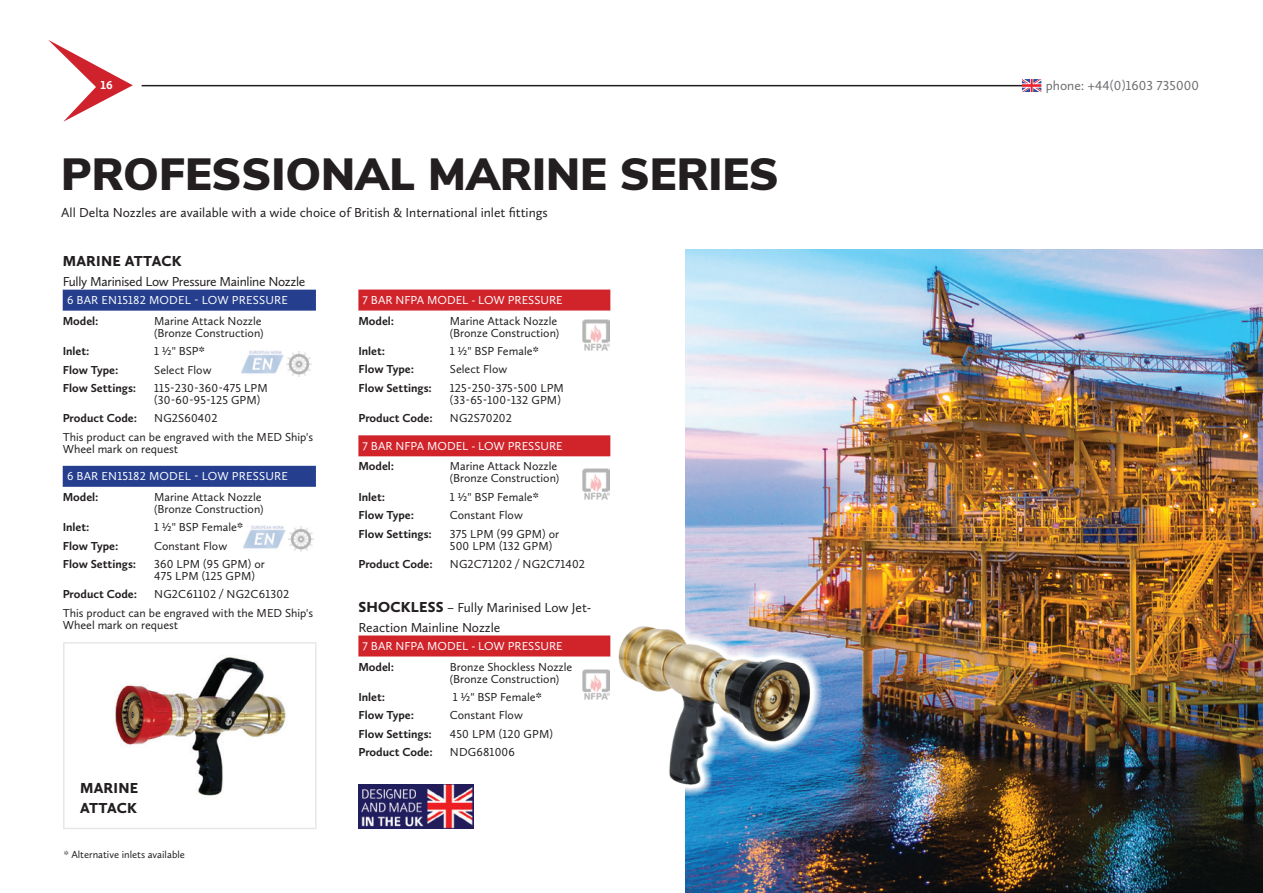
<style>
.page{position:relative;width:1263px;height:893px;background:#fff}
.page>*{position:absolute;margin:0;border:0;box-sizing:border-box;transform-origin:0 0}
.t1{font:900 45px "Nunito Sans";color:#231f20}
.t2{font:900 15px/19.8px "Calluna Sans";letter-spacing:.015em;color:#231f20}
.t3{font:13.5px/19.5px "Calluna Sans";color:#231f20}
.t4{font:13.5px "Calluna Sans";letter-spacing:-.02em;color:#231f20}
.t5{font:13.5px "Calluna Sans";letter-spacing:.015em;color:#6c6d70}
.t6{font:12px/12px "Calluna Sans";color:#231f20}
.t7{font:700 12px "Calluna Sans";color:#231f20}
.t8{font:12px "Calluna Sans";color:#fff}
.t9{font:700 12px "Calluna Sans";color:#fff}
.t10{font:10.5px "Calluna Sans";color:#231f20}
.s1{font-weight:700}
.s2{color:#fff}
.s3{font-weight:900;font-size:15px}
</style>
<div class="page">
<hr style="left:142px;top:85px;width:899px;height:1px;background:#231f20">
<svg style="left:48px;top:40px;width:85px;height:82px"></svg>
<svg style="left:1022px;top:79px;width:19px;height:13px"></svg>
<img style="left:685px;top:249px;width:578px;height:644px">
<div style="left:63px;top:642px;width:253px;height:187px;border:2px solid #e6e7e9"></div>
<div style="left:63px;top:290px;width:253px;height:21px;background:#253f8e"></div>
<div style="left:63px;top:466px;width:253px;height:21px;background:#253f8e"></div>
<img style="left:115px;top:657px;width:171px;height:139px">
<svg style="left:685px;top:614px;width:137px;height:183px"></svg>
<img style="left:576px;top:618px;width:245px;height:187px">
<div style="left:358px;top:290px;width:252px;height:21px;background:#d1232a"></div>
<div style="left:358px;top:435px;width:252px;height:21px;background:#d1232a"></div>
<div style="left:358px;top:635px;width:252px;height:21px;background:#d1232a"></div>
<img style="left:287px;top:351px;width:25px;height:25px">
<img style="left:242px;top:350px;width:41px;height:24px">
<img style="left:583px;top:320px;width:27px;height:30px">
<img style="left:289px;top:527px;width:25px;height:25px">
<img style="left:243px;top:525px;width:42px;height:24px">
<img style="left:583px;top:469px;width:27px;height:30px">
<img style="left:583px;top:669px;width:27px;height:31px">
<img style="left:358px;top:785px;width:115px;height:43px">
<p class="t9" style="left:100px;top:77px;width:14px">16</p>
<h1 class="t1" style="left:61px;top:141px;width:719px">PROFESSIONAL MARINE SERIES</h1>
<p class="t3" style="left:61px;top:203px;width:488px">All Delta Nozzles are available with a wide choice of British &amp; International inlet fittings</p>
<p class="t2" style="left:63px;top:251px;width:120px">MARINE ATTACK</p>
<p class="t4" style="left:63px;top:273px;width:244px">Fully Marinised Low Pressure Mainline Nozzle</p>
<p class="t8" style="left:67px;top:293px;width:222px">6 BAR EN15182 MODEL - LOW PRESSURE</p>
<p class="t7" style="left:63px;top:313px;width:37px">Model:</p>
<p class="t6" style="left:154px;top:315px;width:111px">Marine Attack Nozzle (Bronze Construction)</p>
<p class="t7" style="left:63px;top:344px;width:28px">Inlet:</p>
<p class="t6" style="left:154px;top:345px;width:52px">1 1/2" BSP<span class="s1">*</span></p>
<p class="t7" style="left:63px;top:362px;width:57px">Flow Type:</p>
<p class="t6" style="left:154px;top:363px;width:59px">Select Flow</p>
<p class="t7" style="left:63px;top:380px;width:75px">Flow Settings:</p>
<p class="t6" style="left:154px;top:382px;width:115px">115-230-360-475 LPM (30-60-95-125 GPM)</p>
<p class="t7" style="left:63px;top:411px;width:76px">Product Code:</p>
<p class="t6" style="left:63px;top:409px;width:252px;line-height:18.3px;text-align:center">NG2S60402<br>This product can be engraved with the MED Ship's</p>
<p class="t6" style="left:63px;top:442px;width:117px">Wheel mark on request</p>
<p class="t8" style="left:67px;top:469px;width:222px">6 BAR EN15182 MODEL - LOW PRESSURE</p>
<p class="t7" style="left:63px;top:489px;width:37px">Model:</p>
<p class="t6" style="left:154px;top:491px;width:111px">Marine Attack Nozzle (Bronze Construction)</p>
<p class="t7" style="left:63px;top:520px;width:28px">Inlet:</p>
<p class="t6" style="left:154px;top:521px;width:90px">1 1/2" BSP Female<span class="s1">*</span></p>
<p class="t7" style="left:63px;top:538px;width:57px">Flow Type:</p>
<p class="t6" style="left:154px;top:539px;width:75px">Constant Flow</p>
<p class="t7" style="left:63px;top:557px;width:75px">Flow Settings:</p>
<p class="t6" style="left:154px;top:558px;width:112px">360 LPM (95 GPM) or<br>475 LPM (125 GPM)</p>
<p class="t7" style="left:63px;top:587px;width:76px">Product Code:</p>
<p class="t6" style="left:63px;top:585px;width:252px;line-height:18.5px;text-indent:92px">NG2C61102 / NG2C61302<br>This product can be engraved with the MED Ship's</p>
<p class="t6" style="left:63px;top:619px;width:230px">Wheel mark on request<sup>7</sup> <span class="s2">BAR NFPA MODEL -</span></p>
<p class="t2" style="left:80px;top:778px;width:60px">MARINE<br>ATTACK</p>
<p class="t10" style="left:64px;top:848px;width:123px">* Alternative inlets available</p>
<p class="t8" style="left:363px;top:293px;width:202px">7 BAR NFPA MODEL - LOW PRESSURE</p>
<p class="t7" style="left:358px;top:313px;width:37px">Model:</p>
<p class="t6" style="left:450px;top:314px;width:111px">Marine Attack Nozzle (Bronze Construction)</p>
<p class="t7" style="left:358px;top:344px;width:28px">Inlet:</p>
<p class="t6" style="left:450px;top:345px;width:90px">1 1/2" BSP Female<span class="s1">*</span></p>
<p class="t7" style="left:358px;top:362px;width:57px">Flow Type:</p>
<p class="t6" style="left:450px;top:363px;width:59px">Select Flow</p>
<p class="t7" style="left:358px;top:380px;width:75px">Flow Settings:</p>
<p class="t6" style="left:450px;top:382px;width:116px">125-250-375-500 LPM (33-65-100-132 GPM)</p>
<p class="t7" style="left:358px;top:411px;width:76px">Product Code:</p>
<p class="t6" style="left:450px;top:412px;width:64px">NG2S70202</p>
<p class="t8" style="left:363px;top:439px;width:202px">7 BAR NFPA MODEL - LOW PRESSURE</p>
<p class="t7" style="left:358px;top:459px;width:37px">Model:</p>
<p class="t6" style="left:450px;top:460px;width:111px">Marine Attack Nozzle (Bronze Construction)</p>
<p class="t7" style="left:358px;top:489px;width:28px">Inlet:</p>
<p class="t6" style="left:450px;top:491px;width:90px">1 1/2" BSP Female<span class="s1">*</span></p>
<p class="t7" style="left:358px;top:508px;width:57px">Flow Type:</p>
<p class="t6" style="left:450px;top:509px;width:75px">Constant Flow</p>
<p class="t7" style="left:358px;top:526px;width:75px">Flow Settings:</p>
<p class="t6" style="left:450px;top:527px;width:111px">375 LPM (99 GPM) or<br>500 LPM (132 GPM)</p>
<p class="t7" style="left:358px;top:556px;width:76px">Product Code:</p>
<p class="t6" style="left:450px;top:558px;width:137px">NG2C71202 / NG2C71402</p>
<p class="t3" style="left:358px;top:598px;width:234px"><span class="s3">SHOCKLESS</span> – Fully Marinised Low Jet-<br>Reaction Mainline Nozzle</p>
<p class="t8" style="left:363px;top:639px;width:202px">7 BAR NFPA MODEL - LOW PRESSURE</p>
<p class="t7" style="left:358px;top:659px;width:37px">Model:</p>
<p class="t6" style="left:450px;top:660px;width:124px">Bronze Shockless Nozzle (Bronze Construction)</p>
<p class="t7" style="left:358px;top:690px;width:28px">Inlet:</p>
<p class="t6" style="left:453px;top:691px;width:90px">1 1/2" BSP Female<span class="s1">*</span></p>
<p class="t7" style="left:358px;top:708px;width:57px">Flow Type:</p>
<p class="t6" style="left:450px;top:709px;width:75px">Constant Flow</p>
<p class="t7" style="left:358px;top:726px;width:75px">Flow Settings:</p>
<p class="t6" style="left:450px;top:728px;width:105px">450 LPM (120 GPM)</p>
<p class="t7" style="left:358px;top:745px;width:76px">Product Code:</p>
<p class="t6" style="left:450px;top:746px;width:66px">NDG681006</p>
<p class="t5" style="left:1046px;top:77px;width:155px">phone: +44(0)1603 735000</p>
</div>
